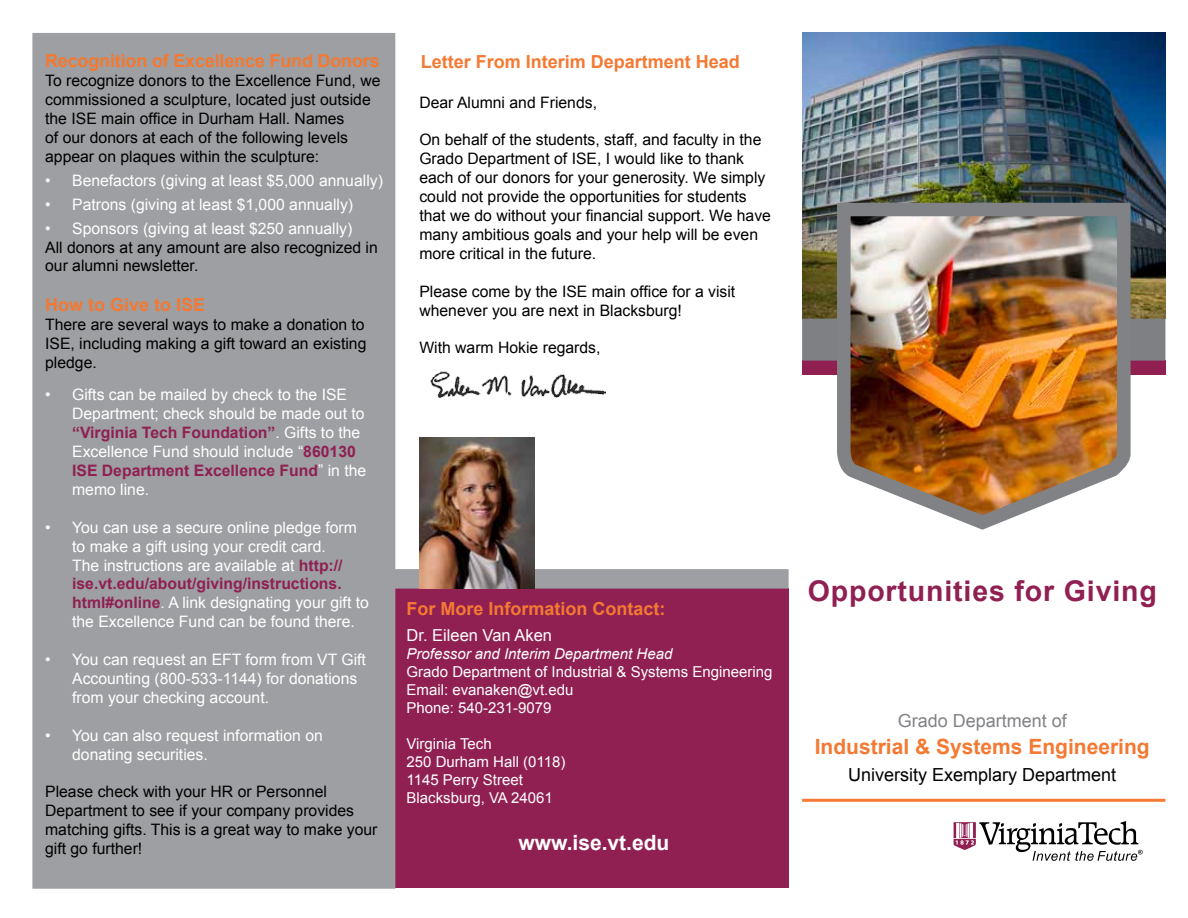
<style>
.page{position:relative;width:1188px;height:918px;background:#fff}
.page>*{position:absolute;margin:0;border:0;box-sizing:border-box;transform-origin:0 0}
.t1{font:700 28.5px "Arial";letter-spacing:.03em;color:#902052}
.t2{font:700 21px "Arial";color:#f47932}
.t3{font:700 21px "Arial";color:#fff}
.t4{font:700 18px "Arial";color:#f47932}
.t5{font:18px "Arial";color:#000}
.t6{font:18px "Arial";color:#808285}
.t7{font:16.5px "Arial";color:#fff}
.t8{font:15.75px/18.9px "Arial";color:#000}
.t9{font:15.75px/18.9px "Arial";color:#fff}
.t10{font:15px/18px "Arial";color:#fff}
.t11{font:italic 15px "Arial";color:#fff}
.s1{font-weight:700;color:#902052}
</style>
<div class="page">
<div style="left:394px;top:588px;width:395px;height:300px;background:#902052"></div>
<div style="left:32px;top:33px;width:363px;height:856px;background:#9d9fa2;border:2px solid #9d9fa2"></div>
<svg style="left:953px;top:821px;width:190px;height:40px"></svg>
<div style="left:802px;top:360px;width:363px;height:15px;background:#902052"></div>
<img style="left:802px;top:33px;width:363px;height:286px">
<div style="left:802px;top:319px;width:363px;height:42px;background:#7e8083"></div>
<img style="left:824px;top:196px;width:313px;height:334px">
<hr style="left:802px;top:799px;width:363px;height:3px;background:#f47932">
<div style="left:394px;top:569px;width:395px;height:20px;background:#9d9fa2"></div>
<img style="left:430px;top:372px;width:175px;height:27px">
<img style="left:419px;top:438px;width:116px;height:150px">
<p class="t4" style="left:45px;top:49px;width:336px">Recognition of Excellence Fund Donors</p>
<p class="t8" style="left:45px;top:71px;width:337px">To recognize donors to the Excellence Fund, we commissioned a sculpture, located just outside the ISE main office in Durham Hall. Names<br>of our donors at each of the following levels appear on plaques within the sculpture:</p>
<p class="t9" style="left:45px;top:171px;width:339px">• Benefactors (giving at least $5,000 annually)</p>
<p class="t9" style="left:45px;top:195px;width:310px">• Patrons (giving at least $1,000 annually)</p>
<p class="t9" style="left:45px;top:219px;width:309px">• Sponsors (giving at least $250 annually)</p>
<p class="t8" style="left:45px;top:238px;width:334px">All donors at any amount are also recognized in our alumni newsletter.</p>
<p class="t4" style="left:45px;top:293px;width:162px">How to Give to ISE</p>
<p class="t8" style="left:45px;top:315px;width:323px;text-align:justify">There are several ways to make a donation to ISE, including making a gift toward an existing pledge.</p>
<p class="t9" style="left:72px;top:386px;width:296px;text-indent:-27px">• Gifts can be mailed by check to the ISE Department; check should be made out to <span class="s1">“Virginia Tech Foundation”</span>. Gifts to the Excellence Fund should include “<span class="s1">860130<br>ISE Department Excellence Fund</span>” in the memo line.</p>
<p class="t9" style="left:72px;top:518px;width:298px;text-indent:-27px">• You can use a secure online pledge form to make a gift using your credit card.<br>The instructions are available at <span class="s1">http:// ise.vt.edu/about/giving/instructions. html#online</span>. A link designating your gift to the Excellence Fund can be found there.</p>
<p class="t9" style="left:72px;top:650px;width:295px;text-indent:-27px">• You can request an EFT form from VT Gift<br>Accounting (800-533-1144) for donations from your checking account.</p>
<p class="t9" style="left:72px;top:726px;width:252px;text-indent:-27px">• You can also request information on donating securities.</p>
<p class="t8" style="left:45px;top:783px;width:334px">Please check with your HR or Personnel Department to see if your company provides matching gifts. This is a great way to make your gift go further!</p>
<p class="t4" style="left:421px;top:50px;width:321px">Letter From Interim Department Head</p>
<p class="t8" style="left:419px;top:93px;width:179px">Dear Alumni and Friends,</p>
<p class="t8" style="left:419px;top:131px;width:353px">On behalf of the students, staff, and faculty in the Grado Department of ISE, I would like to thank each of our donors for your generosity. We simply could not provide the opportunities for students that we do without your financial support. We have many ambitious goals and your help will be even more critical in the future.</p>
<p class="t8" style="left:419px;top:282px;width:318px">Please come by the ISE main office for a visit whenever you are next in Blacksburg!</p>
<p class="t8" style="left:419px;top:339px;width:183px">With warm Hokie regards,</p>
<p class="t4" style="left:406px;top:597px;width:261px">For More Information Contact:</p>
<p class="t7" style="left:406px;top:625px;width:147px">Dr. Eileen Van Aken</p>
<p class="t11" style="left:406px;top:644px;width:267px">Professor and Interim Department Head</p>
<p class="t10" style="left:406px;top:663px;width:367px">Grado Department of Industrial &amp; Systems Engineering<br>Email: evanaken@vt.edu<br>Phone: 540-231-9079</p>
<p class="t10" style="left:406px;top:735px;width:160px">Virginia Tech<br>250 Durham Hall (0118)<br>1145 Perry Street<br>Blacksburg, VA 24061</p>
<h2 class="t3" style="left:519px;top:829px;width:152px">www.ise.vt.edu</h2>
<h1 class="t1" style="left:808px;top:573px;width:351px">Opportunities for Giving</h1>
<p class="t6" style="left:898px;top:709px;width:171px">Grado Department of</p>
<h2 class="t2" style="left:815px;top:733px;width:336px">Industrial &amp; Systems Engineering</h2>
<p class="t5" style="left:848px;top:763px;width:270px">University Exemplary Department</p>
</div>
